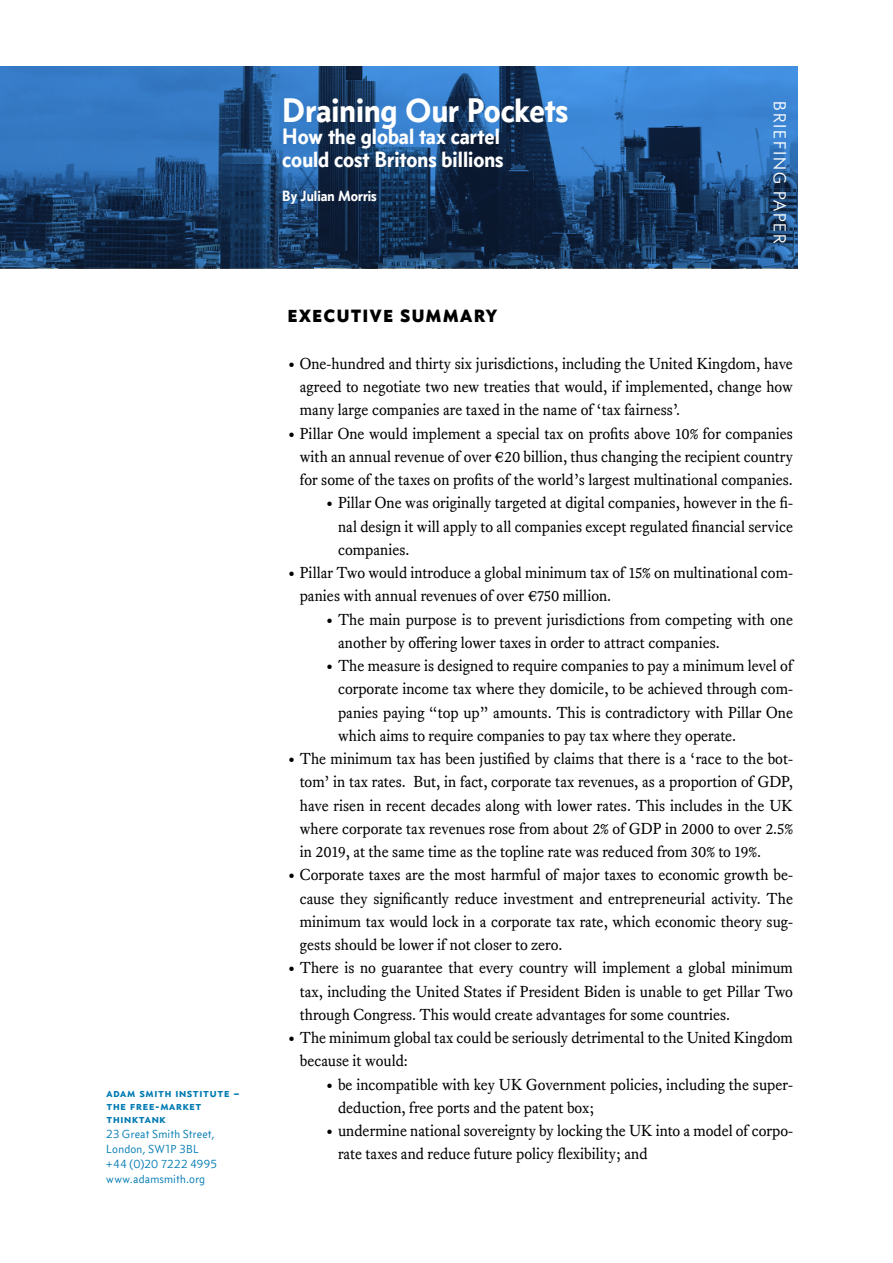
<style>
.page{position:relative;width:893px;height:1263px;background:#fff}
.page>*{position:absolute;margin:0;border:0;box-sizing:border-box;transform-origin:0 0}
.t1{font:34.5px "Concourse T6";color:#fff}
.t2{font:22.5px/22.5px "Concourse T6";color:#fff}
.t3{font:18px "Concourse C7";letter-spacing:.02em;color:#000}
.t4{font:18px "Concourse C3";letter-spacing:-.01em;color:#fff}
.t5{font:15.75px/23.2px "Equity Text B";color:#000;text-align:justify}
.t6{font:15px "Concourse T6";color:#fff}
.t7{font:12px/15px "Concourse T3";letter-spacing:.015em;color:#007ab2}
.t8{font:12px/12.8px "Concourse C6";color:#007ab2}
</style>
<div class="page">
<svg style="left:0;top:66px;width:797px;height:202px;background:#225084"></svg>
<p class="t8" style="left:106px;top:1086px;width:135px">adam smith institute – the free-market thinktank</p>
<p class="t7" style="left:106px;top:1126px;width:112px">23 Great Smith Street,<br>London, SW1P 3BL +44 (0)20 7222 4995 www.adamsmith.org</p>
<h1 class="t1" style="left:282px;top:89px;width:288px">Draining Our Pockets</h1>
<h2 class="t2" style="left:282px;top:125px;width:223px">How the global tax cartel could cost Britons billions</h2>
<p class="t6" style="left:282px;top:187px;width:96px">By Julian Morris</p>
<p class="t4" style="left:790px;top:100px;width:146px;rotate:90deg">BRIEFING PAPER</p>
<p class="t3" style="left:287px;top:305px;width:212px">EXECUTIVE SUMMARY</p>
<p class="t5" style="left:300px;top:352px;width:495px;text-indent:-13px">• One-hundred and thirty six jurisdictions, including the United Kingdom, have agreed to negotiate two new treaties that would, if implemented, change how many large companies are taxed in the name of ‘tax fairness’.</p>
<p class="t5" style="left:300px;top:421px;width:495px;text-indent:-13px">• Pillar One would implement a special tax on profits above 10% for companies with an annual revenue of over €20 billion, thus changing the recipient country for some of the taxes on profits of the world’s largest multinational companies.</p>
<p class="t5" style="left:338px;top:491px;width:456px;text-indent:-13px">• Pillar One was originally targeted at digital companies, however in the fi&shy;nal design it will apply to all companies except regulated financial service companies.</p>
<p class="t5" style="left:300px;top:561px;width:495px;text-indent:-13px">• Pillar Two would introduce a global minimum tax of 15% on multinational com&shy;panies with annual revenues of over €750 million.</p>
<p class="t5" style="left:338px;top:607px;width:456px;text-indent:-13px">• The main purpose is to prevent jurisdictions from competing with one another by offering lower taxes in order to attract companies.</p>
<p class="t5" style="left:338px;top:654px;width:457px;text-indent:-13px">• The measure is designed to require companies to pay a minimum level of corporate income tax where they domicile, to be achieved through com&shy;panies paying “top up” amounts. This is contradictory with Pillar One which aims to require companies to pay tax where they operate.</p>
<p class="t5" style="left:300px;top:747px;width:495px;text-indent:-13px">• The minimum tax has been justified by claims that there is a ‘race to the bot&shy;tom’ in tax rates. But, in fact, corporate tax revenues, as a proportion of GDP, have risen in recent decades along with lower rates. This includes in the UK where corporate tax revenues rose from about 2% of GDP in 2000 to over 2.5% in 2019, at the same time as the topline rate was reduced from 30% to 19%.</p>
<p class="t5" style="left:300px;top:863px;width:495px;text-indent:-13px">• Corporate taxes are the most harmful of major taxes to economic growth be&shy;cause they significantly reduce investment and entrepreneurial activity. The minimum tax would lock in a corporate tax rate, which economic theory sug&shy;gests should be lower if not closer to zero.</p>
<p class="t5" style="left:300px;top:956px;width:495px;text-indent:-13px">• There is no guarantee that every country will implement a global minimum tax, including the United States if President Biden is unable to get Pillar Two through Congress. This would create advantages for some countries.</p>
<p class="t5" style="left:300px;top:1026px;width:495px;text-indent:-13px">• The minimum global tax could be seriously detrimental to the United Kingdom because it would:</p>
<p class="t5" style="left:338px;top:1072px;width:456px;text-indent:-13px">• be incompatible with key UK Government policies, including the super&shy;deduction, free ports and the patent box;</p>
<p class="t5" style="left:338px;top:1119px;width:456px;text-indent:-13px">• undermine national sovereignty by locking the UK into a model of corpo&shy;rate taxes and reduce future policy flexibility; and</p>
</div>
